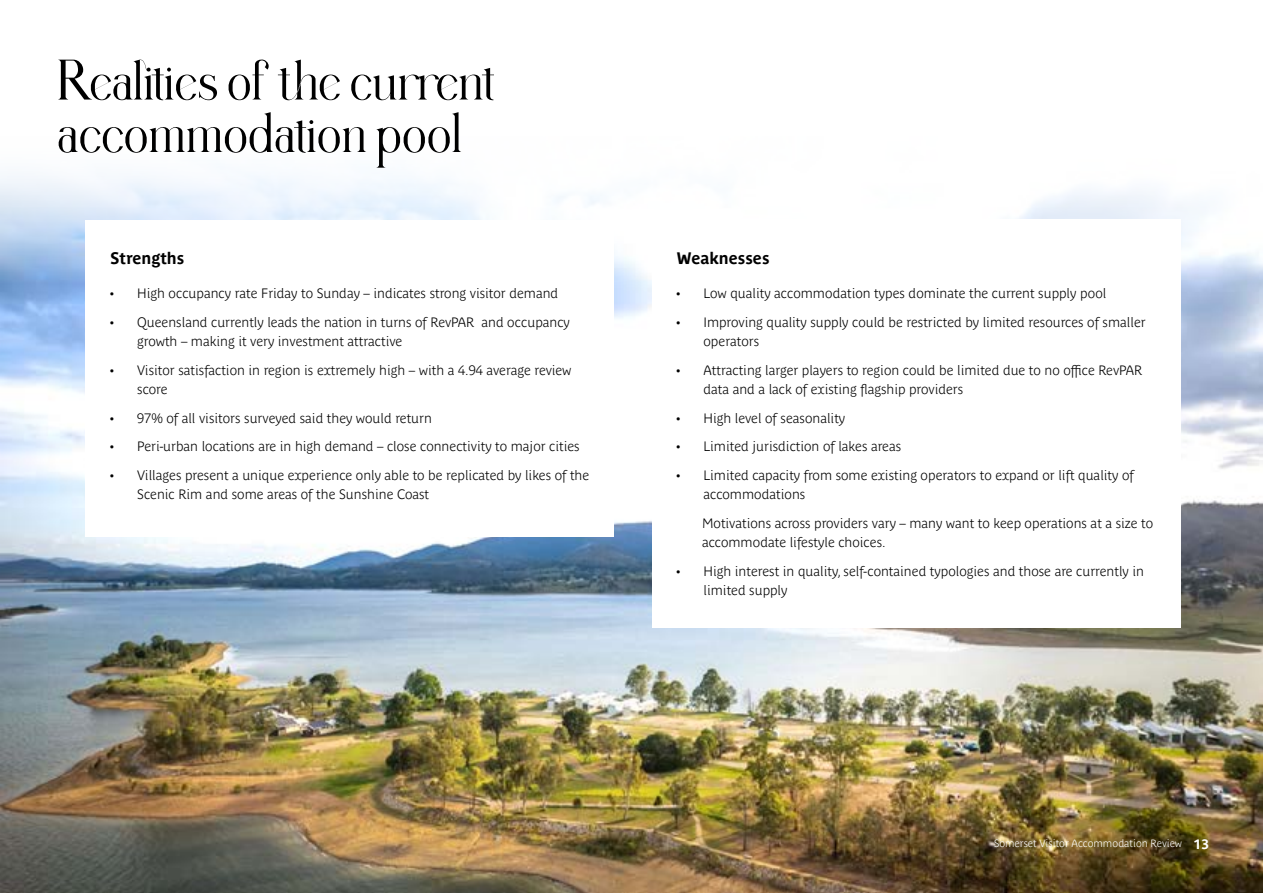
<style>
.page{position:relative;width:1263px;height:893px;background:#fff}
.page>*{position:absolute;margin:0;border:0;box-sizing:border-box;transform-origin:0 0}
.t1{font:57px/52.5px "Nathile";letter-spacing:-.005em;color:#000}
.t2{font:700 16.5px "Parisine Plus Std";color:#000}
.t3{font:700 13.5px/19.5px "Parisine Plus Std Clair";color:#000}
.t4{font:700 10.5px "Parisine Plus Std Clair";color:#fff}
.s1{font-family:"Parisine Plus Std";font-size:13.5px}
</style>
<div class="page">
<img style="left:0;top:175px;width:1263px;height:718px">
<div style="left:85px;top:219px;width:528px;height:317px;background:#fff"></div>
<div style="left:652px;top:219px;width:528px;height:408px;background:#fff"></div>
<h1 class="t1" style="left:57px;top:59px;width:439px">Realities of the current accommodation pool</h1>
<p class="t2" style="left:110px;top:248px;width:76px">Strengths</p>
<p class="t3" style="left:110px;top:284px;width:450px">• High occupancy rate Friday to Sunday – indicates strong visitor demand</p>
<p class="t3" style="left:137px;top:312px;width:434px;text-indent:-27px">• Queensland currently leads the nation in turns of RevPAR and occupancy growth – making it very investment attractive</p>
<p class="t3" style="left:137px;top:360px;width:436px;text-indent:-27px">• Visitor satisfaction in region is extremely high – with a 4.94 average review score</p>
<p class="t3" style="left:110px;top:408px;width:323px">• 97% of all visitors surveyed said they would return</p>
<p class="t3" style="left:110px;top:437px;width:471px">• Peri-urban locations are in high demand – close connectivity to major cities</p>
<p class="t3" style="left:137px;top:465px;width:454px;text-indent:-27px">• Villages present a unique experience only able to be replicated by likes of the<br>Scenic Rim and some areas of the Sunshine Coast</p>
<p class="t2" style="left:676px;top:248px;width:95px">Weaknesses</p>
<p class="t3" style="left:676px;top:284px;width:431px">• Low quality accommodation types dominate the current supply pool</p>
<p class="t3" style="left:703px;top:312px;width:444px;text-indent:-27px">• Improving quality supply could be restricted by limited resources of smaller operators</p>
<p class="t3" style="left:703px;top:360px;width:440px;text-indent:-27px">• Attracting larger players to region could be limited due to no office RevPAR data and a lack of existing flagship providers</p>
<p class="t3" style="left:676px;top:408px;width:170px">• High level of seasonality</p>
<p class="t3" style="left:676px;top:437px;width:226px">• Limited jurisdiction of lakes areas</p>
<p class="t3" style="left:703px;top:465px;width:432px;text-indent:-27px">• Limited capacity from some existing operators to expand or lift quality of accommodations</p>
<p class="t3" style="left:702px;top:513px;width:453px">Motivations across providers vary – many want to keep operations at a size to accommodate lifestyle choices.</p>
<p class="t3" style="left:703px;top:561px;width:442px;text-indent:-27px">• High interest in quality, self-contained typologies and those are currently in limited supply</p>
<p class="t4" style="left:994px;top:838px;width:216px">Somerset Visitor Accommodation Review <span class="s1">13</span></p>
</div>
